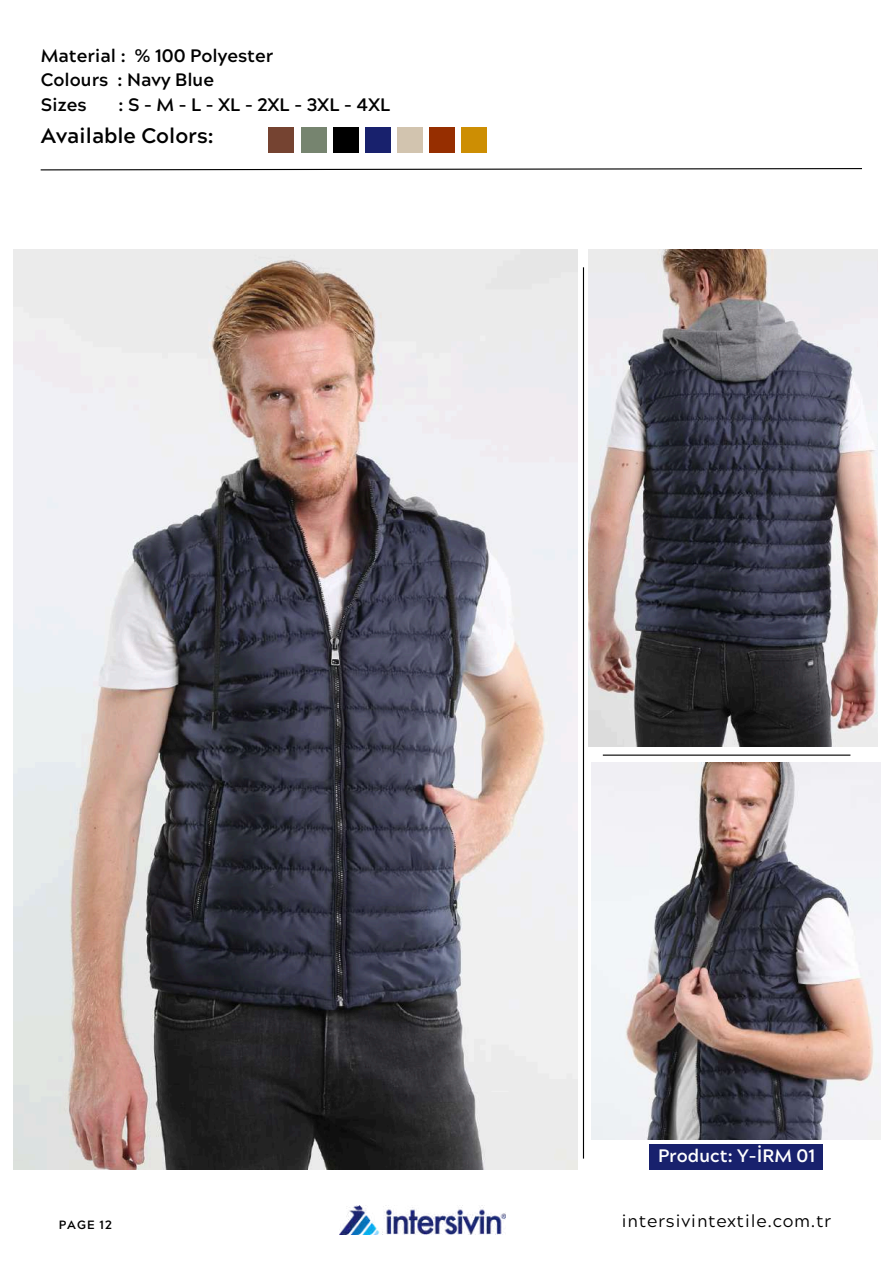
<style>
.page{position:relative;width:894px;height:1264px;background:#fff}
.page>*{position:absolute;margin:0;border:0;box-sizing:border-box;transform-origin:0 0}
.t1{font:700 21px "Acherus Grotesque";color:#000}
.t2{font:700 18px/24.8px "Acherus Grotesque";color:#000}
.t3{font:700 18px "Acherus Grotesque";color:#fff}
.t4{font:17.25px "Acherus Grotesque";letter-spacing:.04em;color:#000}
.t5{font:700 12px "Acherus Grotesque";letter-spacing:.08em;color:#000}
</style>
<div class="page">
<div style="left:649px;top:1143px;width:173px;height:26px;background:#18216d"></div>
<svg style="left:40px;top:168px;width:822px;height:3px"></svg>
<img style="left:13px;top:249px;width:564px;height:920px">
<img style="left:588px;top:249px;width:289px;height:497px">
<img style="left:591px;top:762px;width:289px;height:377px">
<img style="left:340px;top:1205px;width:165px;height:28px">
<hr style="left:582px;top:267px;width:2px;height:891px;background:#000">
<hr style="left:602px;top:754px;width:248px;height:1px;background:#000">
<div style="left:268px;top:127px;width:26px;height:25px;background:#754331"></div>
<div style="left:301px;top:127px;width:25px;height:25px;background:#76846f"></div>
<div style="left:333px;top:127px;width:25px;height:25px;background:#000"></div>
<div style="left:365px;top:127px;width:25px;height:25px;background:#18216d"></div>
<div style="left:397px;top:127px;width:25px;height:25px;background:#d2c4af"></div>
<div style="left:429px;top:127px;width:25px;height:25px;background:#962e00"></div>
<div style="left:461px;top:127px;width:26px;height:25px;background:#cd8e03"></div>
<p class="t2" style="left:41px;top:45px;width:234px">Material : % 100 Polyester<br>Colours : Navy Blue<br>Sizes</p>
<p class="t2" style="left:118px;top:95px;width:273px">:S-M-L-XL-2XL-3XL-4XL</p>
<p class="t1" style="left:41px;top:127px;width:174px">Available Colors:</p>
<p class="t3" style="left:658px;top:1148px;width:159px">Product: Y-İRM 01</p>
<p class="t5" style="left:59px;top:1220px;width:54px">PAGE 12</p>
<p class="t4" style="left:621px;top:1213px;width:211px">intersivintextile.com.tr</p>
</div>
